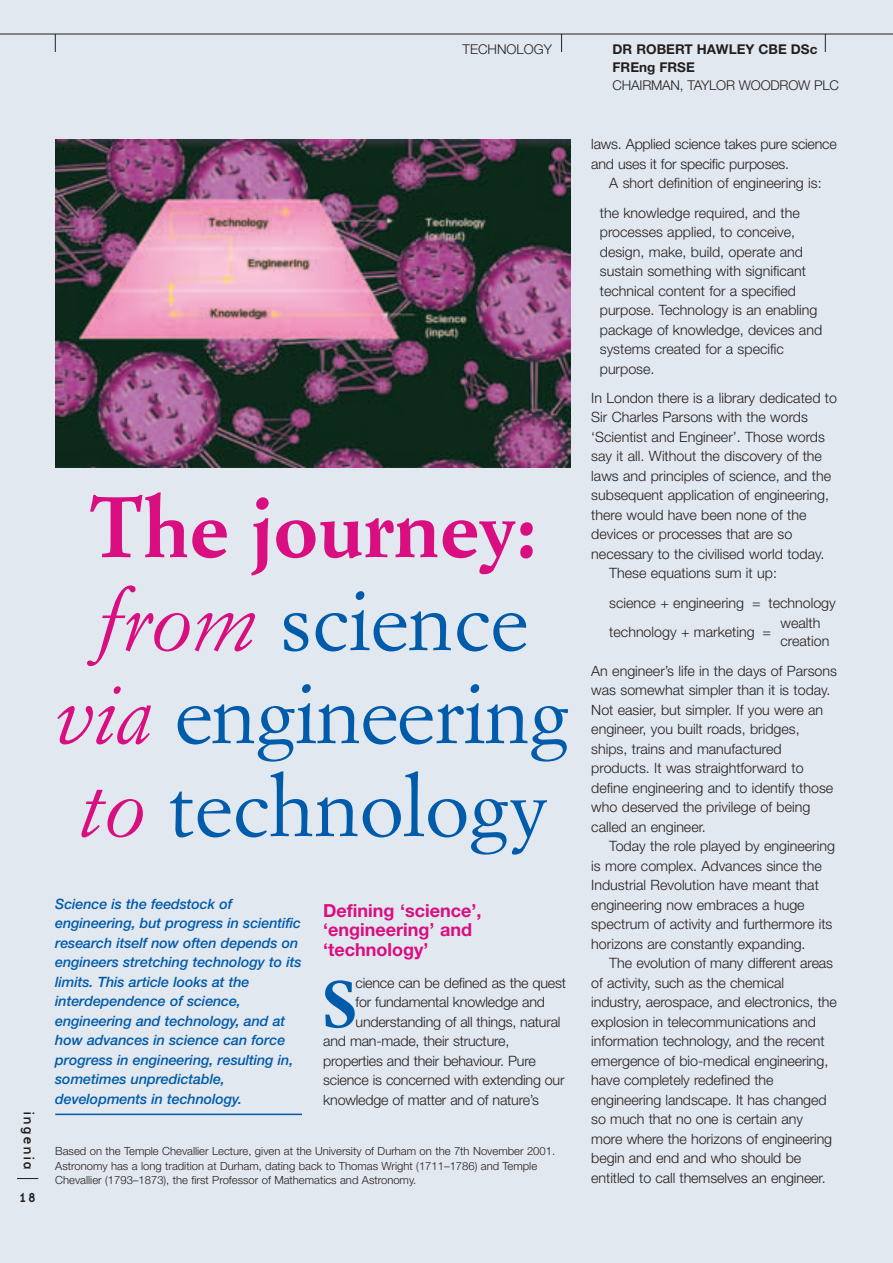
<style>
.page{position:relative;width:893px;height:1263px;background:#fff}
.page>*{position:absolute;margin:0;border:0;box-sizing:border-box;transform-origin:0 0}
.t1{font:84px/93px "Simoncini Garamond";color:#005bab;text-align:center}
.t2{font:700 64.05px "Simoncini Garamond";color:#005bab}
.t3{font:700 18px/19.5px "Helvetica Neue";color:#d90e81}
.t4{font:300 14.25px/19.5px "Helvetica Neue";color:#231f20}
.t5{font:italic 500 14.25px/19.5px "Helvetica Neue";letter-spacing:-.005em;color:#005bab}
.t6{font:300 13.5px "Helvetica Neue";letter-spacing:-.015em;color:#231f20}
.t7{font:700 13.5px/18px "Helvetica Neue";color:#231f20}
.t8{font:13.5px "Base Nine";letter-spacing:.065em;color:#231f20}
.t9{font:300 11.25px/14.2px "Helvetica Neue";color:#231f20}
.s1{font-weight:700;color:#d90e81}
.s2{font-style:italic;color:#d90e81}
</style>
<div class="page">
<div style="left:0;top:0;width:892px;height:1263px;background:#e2e8ef"></div>
<hr style="left:0;top:34px;width:892px;height:1px;background:#231f20">
<svg style="left:17px;top:1178px;width:21px;height:1px"></svg>
<svg style="left:825px;top:34px;width:1px;height:18px"></svg>
<svg style="left:561px;top:35px;width:1px;height:17px"></svg>
<svg style="left:55px;top:34px;width:1px;height:18px"></svg>
<img style="left:55px;top:139px;width:515px;height:328px">
<hr style="left:55px;top:1114px;width:247px;height:1px;background:#005bab">
<p class="t6" style="left:462px;top:44px;width:91px">TECHNOLOGY</p>
<p class="t8" style="left:34px;top:1111px;width:61px;rotate:90deg">ingenia</p>
<p class="t8" style="left:19px;top:1193px;width:19px">18</p>
<h1 class="t1" style="left:56px;top:488px;width:515px"><span class="s1">The journey: </span><span class="s2">from</span> science <span class="s2">via</span> engineering <span class="s2">to</span> technology</h1>
<p class="t5" style="left:55px;top:895px;width:248px">Science is the feedstock of engineering, but progress in scientific research itself now often depends on engineers stretching technology to its limits. This article looks at the interdependence of science, engineering and technology, and at how advances in science can force progress in engineering, resulting in, sometimes unpredictable, developments in technology.</p>
<p class="t3" style="left:323px;top:902px;width:160px">Defining ‘science’, ‘engineering’ and ‘technology’</p>
<h2 class="t2" style="left:323px;top:978px;width:35px">S</h2>
<p class="t4" style="left:355px;top:975px;width:212px">cience can be defined as the quest</p>
<p class="t4" style="left:355px;top:994px;width:191px">for fundamental knowledge and</p>
<p class="t4" style="left:355px;top:1014px;width:206px">understanding of all things, natural</p>
<p class="t4" style="left:323px;top:1033px;width:187px">and man-made, their structure,</p>
<p class="t4" style="left:323px;top:1052px;width:214px">properties and their behaviour. Pure</p>
<p class="t4" style="left:323px;top:1072px;width:243px">science is concerned with extending our</p>
<p class="t4" style="left:323px;top:1091px;width:217px">knowledge of matter and of nature’s</p>
<p class="t9" style="left:55px;top:1145px;width:501px">Based on the Temple Chevallier Lecture, given at the University of Durham on the 7th November 2001.<br>Astronomy has a long tradition at Durham, dating back to Thomas Wright (1711–1786) and Temple<br>Chevallier (1793–1873), the first Professor of Mathematics and Astronomy.</p>
<p class="t7" style="left:612px;top:41px;width:206px">DR ROBERT HAWLEY CBE DSc<br>FREng FRSE</p>
<p class="t6" style="left:612px;top:80px;width:228px">CHAIRMAN, TAYLOR WOODROW PLC</p>
<p class="t4" style="left:591px;top:136px;width:247px">laws. Applied science takes pure science and uses it for specific purposes.</p>
<p class="t4" style="left:599px;top:170px;width:223px;line-height:29.2px;text-indent:9px">A short definition of engineering is: the knowledge required, and the</p>
<p class="t4" style="left:599px;top:224px;width:224px">processes applied, to conceive, design, make, build, operate and sustain something with significant technical content for a specified purpose. Technology is an enabling package of knowledge, devices and systems created for a specific purpose.</p>
<p class="t4" style="left:591px;top:389px;width:247px">In London there is a library dedicated to</p>
<p class="t4" style="left:591px;top:409px;width:218px">Sir Charles Parsons with the words</p>
<p class="t4" style="left:591px;top:428px;width:235px">‘Scientist and Engineer’. Those words</p>
<p class="t4" style="left:591px;top:448px;width:232px">say it all. Without the discovery of the</p>
<p class="t4" style="left:591px;top:467px;width:241px">laws and principles of science, and the</p>
<p class="t4" style="left:591px;top:487px;width:239px">subsequent application of engineering,</p>
<p class="t4" style="left:591px;top:506px;width:217px">there would have been none of the</p>
<p class="t4" style="left:591px;top:526px;width:202px">devices or processes that are so</p>
<p class="t4" style="left:591px;top:545px;width:234px">necessary to the civilised world today.</p>
<p class="t4" style="left:609px;top:565px;width:169px">These equations sum it up:</p>
<p class="t4" style="left:609px;top:589px;width:228px;line-height:29.2px">science + engineering = technology technology + marketing =</p>
<p class="t4" style="left:591px;top:662px;width:247px">An engineer’s life in the days of Parsons was somewhat simpler than it is today.<br>Not easier, but simpler. If you were an engineer, you built roads, bridges, ships, trains and manufactured products. It was straightforward to define engineering and to identify those who deserved the privilege of being called an engineer.</p>
<p class="t4" style="left:591px;top:838px;width:245px;text-indent:18px">Today the role played by engineering is more complex. Advances since the Industrial Revolution have meant that engineering now embraces a huge spectrum of activity and furthermore its horizons are constantly expanding.</p>
<p class="t4" style="left:591px;top:955px;width:247px;text-indent:18px">The evolution of many different areas of activity, such as the chemical industry, aerospace, and electronics, the explosion in telecommunications and information technology, and the recent emergence of bio-medical engineering, have completely redefined the engineering landscape. It has changed so much that no one is certain any more where the horizons of engineering begin and end and who should be entitled to call themselves an engineer.</p>
<p class="t4" style="left:780px;top:615px;width:50px;line-height:18px">wealth creation</p>
</div>
